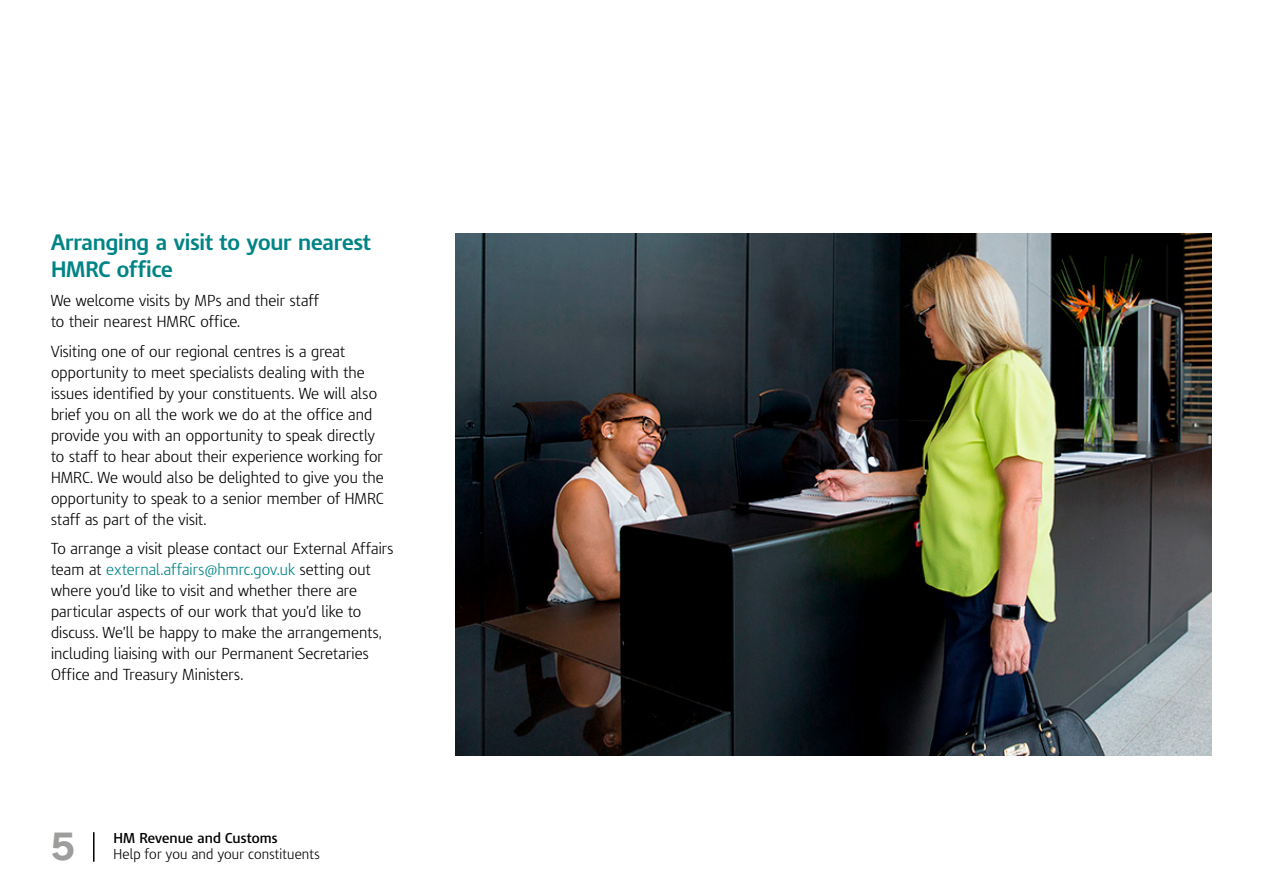
<style>
.page{position:relative;width:1263px;height:893px;background:#fff}
.page>*{position:absolute;margin:0;border:0;box-sizing:border-box;transform-origin:0 0}
.t1{font:700 39px "GDS Transport";color:#9d9d9c}
.Heading_2{font:700 21px/27px "HMRC Modena";letter-spacing:-.005em;color:#008485}
.Body_copy{font:300 15px/21px "HMRC Modena";letter-spacing:.005em;color:#000}
.t2{font:300 13.5px "HMRC Modena";letter-spacing:.01em;color:#000}
.t3{font:600 13.5px "HMRC Modena";letter-spacing:.005em;color:#000}
.s1{color:#008485}
</style>
<div class="page">
<hr style="left:93px;top:832px;width:2px;height:30px;background:#000">
<img style="left:455px;top:234px;width:757px;height:521px">
<h2 class="Heading_2" style="left:51px;top:228px;width:321px">Arranging a visit to your nearest<br>HMRC office</h2>
<p class="Body_copy" style="left:51px;top:290px;width:270px">We welcome visits by MPs and their staff to their nearest HMRC office.</p>
<p class="Body_copy" style="left:51px;top:341px;width:334px">Visiting one of our regional centres is a great opportunity to meet specialists dealing with the issues identified by your constituents. We will also brief you on all the work we do at the office and provide you with an opportunity to speak directly to staff to hear about their experience working for HMRC. We would also be delighted to give you the opportunity to speak to a senior member of HMRC staff as part of the visit.</p>
<p class="Body_copy" style="left:51px;top:538px;width:344px">To arrange a visit please contact our External Affairs team at <span class="s1">external.affairs@hmrc.gov.uk</span> setting out where you’d like to visit and whether there are particular aspects of our work that you’d like to discuss. We’ll be happy to make the arrangements, including liaising with our Permanent Secretaries Office and Treasury Ministers.</p>
<h1 class="t1" style="left:51px;top:822px;width:25px">5</h1>
<p class="t3" style="left:114px;top:830px;width:165px">HM Revenue and Customs</p>
<p class="t2" style="left:114px;top:846px;width:208px">Help for you and your constituents</p>
</div>
